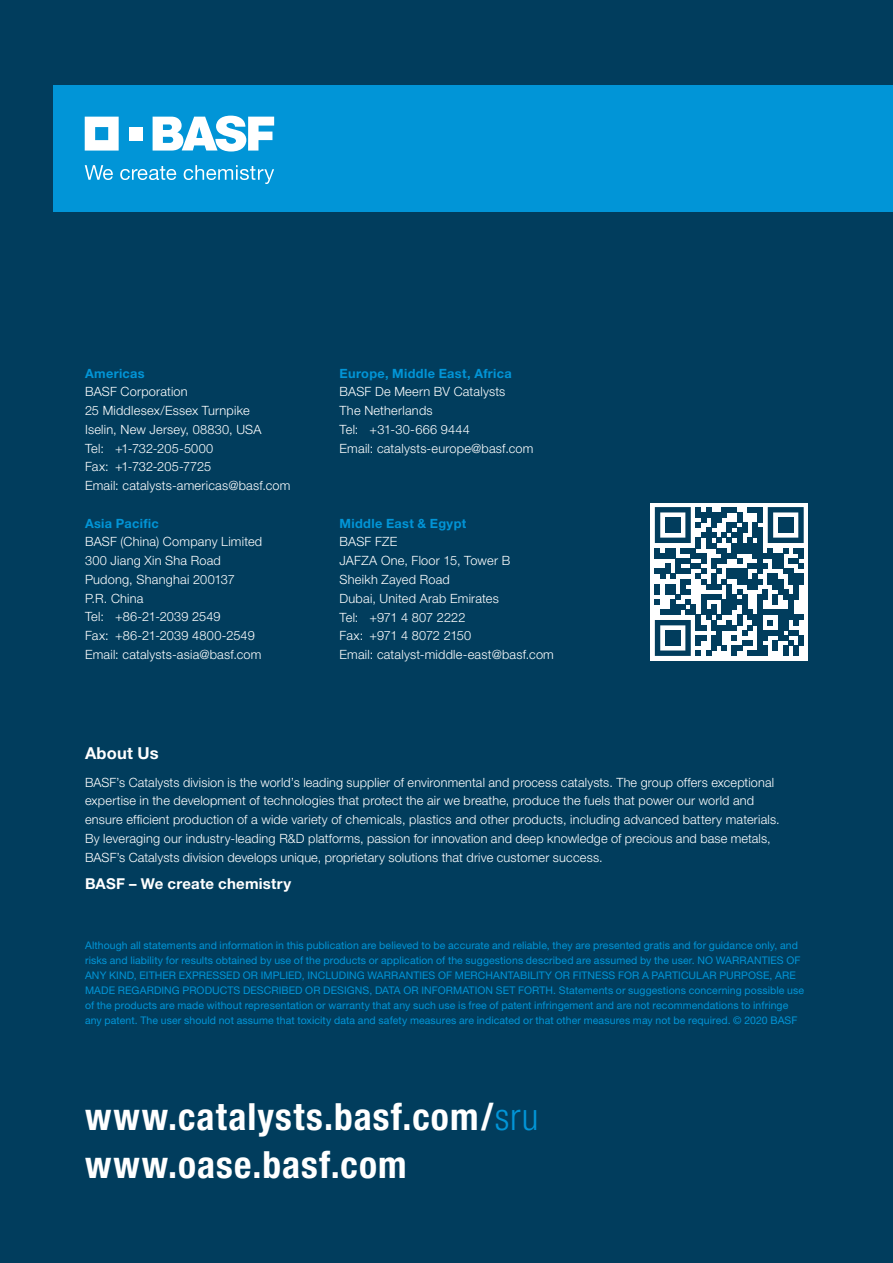
<style>
.page{position:relative;width:893px;height:1263px;background:#013d5d}
.page>*{position:absolute;margin:0;border:0;box-sizing:border-box;transform-origin:0 0}
.t1{font:700 condensed 37.5px/47.7px "Helvetica Neue";letter-spacing:.03em;color:#fff}
.t2{font:700 16.5px "Helvetica Neue";letter-spacing:.005em;color:#fff}
.t3{font:700 15px "Helvetica Neue";letter-spacing:.015em;color:#fff}
.t4{font:300 12.75px/18.8px "Helvetica Neue";letter-spacing:.015em;color:#fff}
.t5{font:700 12.75px "Helvetica Neue";letter-spacing:.025em;color:#0195d7}
.t6{font:10.5px/15px "Helvetica Neue";letter-spacing:.01em;color:#0195d7}
.s1{font-weight:300;color:#0195d7}
</style>
<div class="page">
<div style="left:53px;top:85px;width:840px;height:126px;background:#0195d7"></div>
<svg style="left:85px;top:117px;width:34px;height:34px"></svg>
<div style="left:129px;top:127px;width:13px;height:13px;background:#fff"></div>
<svg style="left:153px;top:116px;width:121px;height:36px"></svg>
<svg style="left:85px;top:165px;width:28px;height:15px"></svg>
<svg style="left:120px;top:166px;width:56px;height:14px"></svg>
<svg style="left:184px;top:165px;width:90px;height:19px"></svg>
<div style="left:651px;top:503px;width:157px;height:157px;background:#fff"></div>
<svg style="left:655px;top:507px;width:149px;height:149px"></svg>
<div style="left:665px;top:517px;width:15px;height:16px;background:#013d5d"></div>
<div style="left:778px;top:517px;width:15px;height:16px;background:#013d5d"></div>
<div style="left:665px;top:630px;width:15px;height:16px;background:#013d5d"></div>
<p class="t5" style="left:85px;top:365px;width:61px">Americas</p>
<p class="t4" style="left:85px;top:382px;width:207px">BASF Corporation<br>25 Middlesex/Essex Turnpike<br>Iselin, New Jersey, 08830, USA<br>Tel: +1-732-205-5000<br>Fax: +1-732-205-7725<br>Email: catalysts-americas@basf.com</p>
<p class="t5" style="left:85px;top:515px;width:75px">Asia Pacific</p>
<p class="t4" style="left:85px;top:532px;width:179px">BASF (China) Company Limited<br>300 Jiang Xin Sha Road<br>Pudong, Shanghai 200137<br>P.R. China<br>Tel: +86-21-2039 2549<br>Fax: +86-21-2039 4800-2549<br>Email: catalysts-asia@basf.com</p>
<p class="t5" style="left:340px;top:365px;width:174px">Europe, Middle East, Africa</p>
<p class="t4" style="left:340px;top:382px;width:195px">BASF De Meern BV Catalysts<br>The Netherlands<br>Tel: +31-30-666 9444<br>Email: catalysts-europe@basf.com</p>
<p class="t5" style="left:340px;top:515px;width:128px">Middle East &amp; Egypt</p>
<p class="t4" style="left:340px;top:532px;width:216px">BASF FZE<br>JAFZA One, Floor 15, Tower B<br>Sheikh Zayed Road<br>Dubai, United Arab Emirates<br>Tel: +971 4 807 2222<br>Fax: +971 4 8072 2150<br>Email: catalyst-middle-east@basf.com</p>
<p class="t2" style="left:85px;top:743px;width:75px">About Us</p>
<p class="t4" style="left:85px;top:772px;width:696px">BASF’s Catalysts division is the world’s leading supplier of environmental and process catalysts. The group offers exceptional expertise in the development of technologies that protect the air we breathe, produce the fuels that power our world and ensure efficient production of a wide variety of chemicals, plastics and other products, including advanced battery materials.<br>By leveraging our industry-leading R&amp;D platforms, passion for innovation and deep knowledge of precious and base metals, BASF’s Catalysts division develops unique, proprietary solutions that drive customer success.</p>
<p class="t3" style="left:85px;top:874px;width:208px">BASF – We create chemistry</p>
<p class="t6" style="left:85px;top:937px;width:721px">Although all statements and information in this publication are believed to be accurate and reliable, they are presented gratis and for guidance only, and risks and liability for results obtained by use of the products or application of the suggestions described are assumed by the user. NO WARRANTIES OF ANY KIND, EITHER EXPRESSED OR IMPLIED, INCLUDING WARRANTIES OF MERCHANTABILITY OR FITNESS FOR A PARTICULAR PURPOSE, ARE MADE REGARDING PRODUCTS DESCRIBED OR DESIGNS, DATA OR INFORMATION SET FORTH. Statements or suggestions concerning possible use of the products are made without representation or warranty that any such use is free of patent infringement and are not recommendations to infringe any patent. The user should not assume that toxicity data and safety measures are indicated or that other measures may not be required. © 2020 BASF</p>
<h1 class="t1" style="left:85px;top:1092px;width:455px">www.catalysts.basf.com/<span class="s1">sru </span>www.oase.basf.com</h1>
</div>
